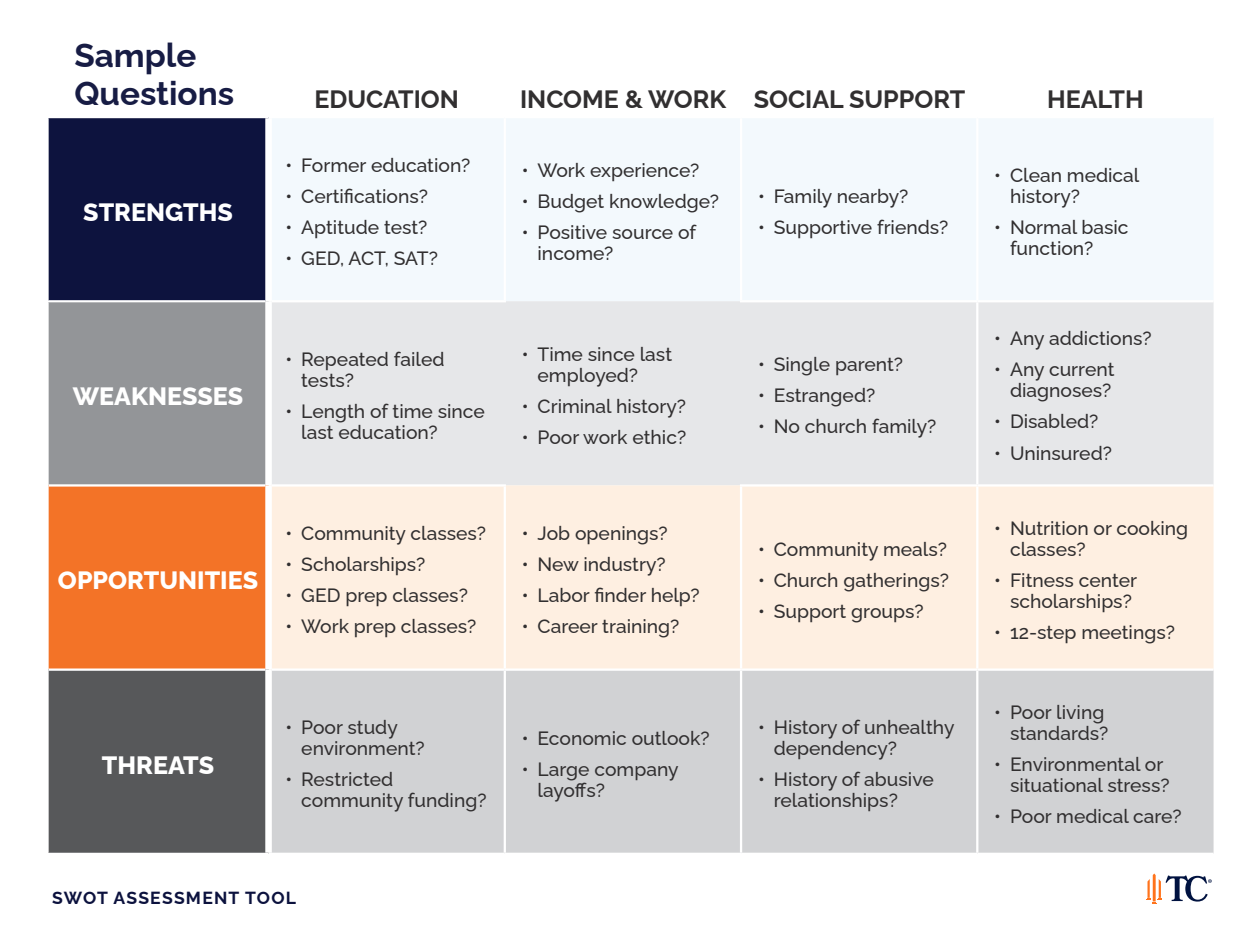
<style>
.page{position:relative;width:1260px;height:945px;background:#fff}
.page>*{position:absolute;margin:0;border:0;box-sizing:border-box;transform-origin:0 0}
.t1{font:700 33.25px/38.5px "Raleway";color:#171c44}
.t2{font:700 25.03px "Raleway";color:#312f30}
.t3{font:800 25.03px "Raleway";color:#fff}
.t4{font:500 19.25px/21px "Raleway";color:#312f30}
.t5{font:700 17.5px "Raleway";letter-spacing:.07em;color:#0c123e}
</style>
<div class="page">
<div style="left:48px;top:117px;width:221px;height:184px;background:#0d133e"></div>
<div style="left:272px;top:119px;width:941px;height:182px;background:#f3f9fd"></div>
<div style="left:48px;top:301px;width:221px;height:184px;background:#939598"></div>
<div style="left:272px;top:301px;width:942px;height:184px;background:#e6e7e9"></div>
<div style="left:48px;top:485px;width:221px;height:185px;background:#f37327"></div>
<div style="left:272px;top:485px;width:942px;height:183px;background:#feefe1"></div>
<div style="left:48px;top:670px;width:221px;height:184px;background:#57585a"></div>
<div style="left:272px;top:671px;width:942px;height:182px;background:#d1d2d4"></div>
<hr style="left:46px;top:116px;width:223px;height:2px;background:#fff">
<hr style="left:504px;top:118px;width:2px;height:182px;background:#fff">
<hr style="left:740px;top:118px;width:2px;height:182px;background:#fff">
<hr style="left:976px;top:118px;width:2px;height:182px;background:#fff">
<hr style="left:272px;top:300px;width:234px;height:2px;background:#fff">
<hr style="left:740px;top:300px;width:237px;height:2px;background:#fff">
<hr style="left:977px;top:300px;width:237px;height:2px;background:#fff">
<hr style="left:976px;top:302px;width:2px;height:182px;background:#fff">
<hr style="left:49px;top:484px;width:216px;height:3px;background:#fff">
<hr style="left:272px;top:484px;width:234px;height:3px;background:#fff">
<hr style="left:504px;top:487px;width:2px;height:181px;background:#fff">
<hr style="left:740px;top:484px;width:237px;height:3px;background:#fff">
<hr style="left:740px;top:487px;width:2px;height:181px;background:#fff">
<hr style="left:977px;top:484px;width:237px;height:3px;background:#fff">
<hr style="left:976px;top:487px;width:2px;height:181px;background:#fff">
<hr style="left:49px;top:668px;width:216px;height:3px;background:#fff">
<hr style="left:504px;top:671px;width:2px;height:182px;background:#fff">
<hr style="left:740px;top:671px;width:2px;height:182px;background:#fff">
<hr style="left:976px;top:671px;width:2px;height:182px;background:#fff">
<hr style="left:46px;top:300px;width:219px;height:2px;background:#fff">
<hr style="left:46px;top:118px;width:3px;height:182px;background:#fff">
<hr style="left:46px;top:302px;width:3px;height:183px;background:#fff">
<hr style="left:46px;top:485px;width:3px;height:185px;background:#fff">
<hr style="left:46px;top:670px;width:3px;height:183px;background:#fff">
<hr style="left:46px;top:853px;width:223px;height:2px;background:#fff">
<div style="left:265px;top:118px;width:7px;height:183px;background:#fff"></div>
<div style="left:265px;top:485px;width:7px;height:185px;background:#fff"></div>
<div style="left:265px;top:301px;width:7px;height:184px;background:#fff"></div>
<div style="left:265px;top:670px;width:7px;height:183px;background:#fff"></div>
<svg style="left:1147px;top:873px;width:65px;height:31px"></svg>
<p class="t1" style="left:74px;top:32px;width:161px">Sample<br>Questions</p>
<p class="t3" style="left:83px;top:192px;width:151px">STRENGTHS</p>
<p class="t3" style="left:73px;top:376px;width:172px">WEAKNESSES</p>
<p class="t3" style="left:58px;top:561px;width:202px">OPPORTUNITIES</p>
<p class="t3" style="left:102px;top:745px;width:114px">THREATS</p>
<p class="t2" style="left:314px;top:79px;width:146px">EDUCATION</p>
<p class="t2" style="left:520px;top:79px;width:208px">INCOME &amp; WORK</p>
<p class="t2" style="left:754px;top:79px;width:213px">SOCIAL SUPPORT</p>
<p class="t2" style="left:1047px;top:79px;width:98px">HEALTH</p>
<p class="t4" style="left:286px;top:152px;width:186px">• Former education?</p>
<p class="t4" style="left:286px;top:183px;width:144px">• Certifications?</p>
<p class="t4" style="left:286px;top:214px;width:143px">• Aptitude test?</p>
<p class="t4" style="left:286px;top:245px;width:154px">• GED, ACT, SAT?</p>
<p class="t4" style="left:301px;top:346px;width:145px;text-indent:-16px">• Repeated failed tests?</p>
<p class="t4" style="left:301px;top:399px;width:185px;text-indent:-16px">• Length of time since last education?</p>
<p class="t4" style="left:286px;top:521px;width:202px">• Community classes?</p>
<p class="t4" style="left:286px;top:552px;width:141px">• Scholarships?</p>
<p class="t4" style="left:286px;top:583px;width:184px">• GED prep classes?</p>
<p class="t4" style="left:286px;top:614px;width:193px">• Work prep classes?</p>
<p class="t4" style="left:301px;top:715px;width:125px;text-indent:-16px">• Poor study environment?</p>
<p class="t4" style="left:301px;top:767px;width:187px;text-indent:-16px">• Restricted community funding?</p>
<p class="t4" style="left:522px;top:157px;width:179px">• Work experience?</p>
<p class="t4" style="left:522px;top:188px;width:199px">• Budget knowledge?</p>
<p class="t4" style="left:538px;top:219px;width:160px;text-indent:-16px">• Positive source of income?</p>
<p class="t4" style="left:538px;top:341px;width:136px;text-indent:-16px">• Time since last employed?</p>
<p class="t4" style="left:522px;top:393px;width:166px">• Criminal history?</p>
<p class="t4" style="left:522px;top:425px;width:166px">• Poor work ethic?</p>
<p class="t4" style="left:522px;top:521px;width:147px">• Job openings?</p>
<p class="t4" style="left:522px;top:552px;width:145px">• New industry?</p>
<p class="t4" style="left:522px;top:583px;width:179px">• Labor finder help?</p>
<p class="t4" style="left:522px;top:614px;width:159px">• Career training?</p>
<p class="t4" style="left:522px;top:725px;width:189px">• Economic outlook?</p>
<p class="t4" style="left:538px;top:756px;width:143px;text-indent:-16px">• Large company layoffs?</p>
<p class="t4" style="left:758px;top:183px;width:152px">• Family nearby?</p>
<p class="t4" style="left:758px;top:214px;width:192px">• Supportive friends?</p>
<p class="t4" style="left:758px;top:352px;width:147px">• Single parent?</p>
<p class="t4" style="left:758px;top:383px;width:119px">• Estranged?</p>
<p class="t4" style="left:758px;top:414px;width:180px">• No church family?</p>
<p class="t4" style="left:758px;top:536px;width:190px">• Community meals?</p>
<p class="t4" style="left:758px;top:567px;width:192px">• Church gatherings?</p>
<p class="t4" style="left:758px;top:598px;width:167px">• Support groups?</p>
<p class="t4" style="left:774px;top:715px;width:182px;text-indent:-16px">• History of unhealthy dependency?</p>
<p class="t4" style="left:774px;top:767px;width:161px;text-indent:-16px">• History of abusive relationships?</p>
<p class="t4" style="left:1010px;top:162px;width:131px;text-indent:-16px">• Clean medical history?</p>
<p class="t4" style="left:1010px;top:214px;width:120px;text-indent:-16px">• Normal basic function?</p>
<p class="t4" style="left:994px;top:326px;width:159px">• Any addictions?</p>
<p class="t4" style="left:994px;top:357px;width:122px;text-align:right">• Any current diagnoses?</p>
<p class="t4" style="left:994px;top:409px;width:106px">• Disabled?</p>
<p class="t4" style="left:994px;top:440px;width:119px">• Uninsured?</p>
<p class="t4" style="left:1010px;top:515px;width:180px;text-indent:-16px">• Nutrition or cooking classes?</p>
<p class="t4" style="left:994px;top:567px;width:144px;text-align:center">• Fitness center scholarships?</p>
<p class="t4" style="left:994px;top:619px;width:182px">• 12-step meetings?</p>
<p class="t4" style="left:994px;top:699px;width:116px;text-align:right">• Poor living standards?</p>
<p class="t4" style="left:1010px;top:751px;width:161px;text-indent:-16px">• Environmental or situational stress?</p>
<p class="t4" style="left:994px;top:803px;width:189px">• Poor medical care?</p>
<p class="t5" style="left:52px;top:884px;width:245px">SWOT ASSESSMENT TOOL</p>
</div>
